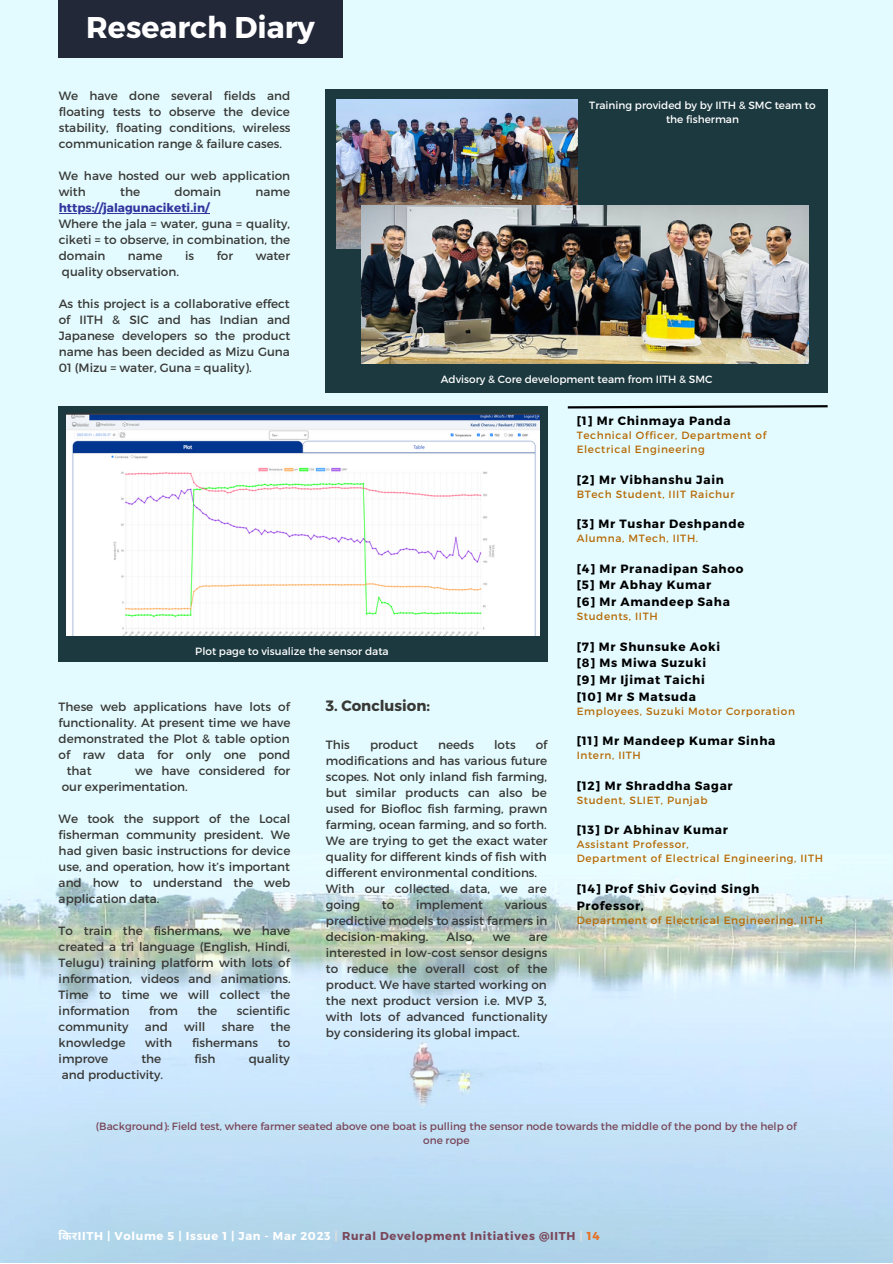
<style>
.page{position:relative;width:893px;height:1264px;background:#fff}
.page>*{position:absolute;margin:0;border:0;box-sizing:border-box;transform-origin:0 0}
.t1{font:700 30px "Montserrat";color:#fff}
.t2{font:700 15px "Montserrat";color:#383835}
.t3{font:12px/16px "Montserrat";color:#383835;text-align:justify}
.t4{font:700 12px/16.6px "Montserrat";letter-spacing:.06em;color:#000}
.t5{font:700 12px "Montserrat";color:#32359e}
.t6{font:700 11.4px "Montserrat";letter-spacing:.06em;color:#79475a}
.t7{font:10.5px/14px "Montserrat";letter-spacing:.06em;color:#b66a05}
.t8{font:10.5px/14px "Montserrat";color:#fff;text-align:center}
.t9{font:10.5px/14px "Montserrat";color:#79475a;text-align:center}
.s1{font-family:"Noto Sans Devanagari";color:#fff}
.s2{color:#fff}
.s3{color:#dfdedd}
.s4{color:#e86f21}
</style>
<div class="page">
<div style="left:0;top:0;width:892px;height:1262px;background:#e3fbff"></div>
<div style="left:59px;top:0;width:283px;height:58px;background:#232839"></div>
<img style="left:0;top:877px;width:892px;height:385px">
<div style="left:59px;top:406px;width:488px;height:255px;background:#1c393f"></div>
<img style="left:67px;top:413px;width:472px;height:222px">
<div style="left:326px;top:89px;width:501px;height:303px;background:#1c393f"></div>
<img style="left:336px;top:99px;width:241px;height:150px">
<hr style="left:59px;top:213px;width:150px;height:1px;background:#32359e">
<img style="left:361px;top:205px;width:447px;height:159px">
<svg style="left:567px;top:405px;width:261px;height:4px"></svg>
<h1 class="t1" style="left:86px;top:8px;width:230px">Research Diary</h1>
<p class="t3" style="left:59px;top:87px;width:233px">We have done several fields and floating tests to observe the device stability, floating conditions, wireless communication range &amp; failure cases.</p>
<p class="t3" style="left:59px;top:167px;width:233px">We have hosted our web application with</p>
<p class="t8" style="left:589px;top:98px;width:228px">Training provided by by IITH &amp; SMC team to the fisherman</p>
<p class="t3" style="left:120px;top:183px;width:21px">the</p>
<p class="t3" style="left:175px;top:183px;width:48px">domain</p>
<p class="t3" style="left:255px;top:183px;width:36px">name</p>
<p class="t5" style="left:59px;top:200px;width:152px">https://jalagunaciketi.in/</p>
<p class="t3" style="left:59px;top:215px;width:233px">Where the jala = water, guna = quality, ciketi = to observe, in combination, the domain</p>
<p class="t3" style="left:128px;top:247px;width:36px">name</p>
<p class="t3" style="left:185px;top:247px;width:11px">is</p>
<p class="t3" style="left:217px;top:247px;width:18px">for</p>
<p class="t3" style="left:256px;top:247px;width:36px">water</p>
<p class="t3" style="left:62px;top:263px;width:119px">quality observation.</p>
<p class="t3" style="left:59px;top:295px;width:233px">As this project is a collaborative effect of IITH &amp; SIC and has Indian and Japanese developers so the product name has been decided as Mizu Guna 01 (Mizu = water, Guna = quality).</p>
<p class="t8" style="left:441px;top:372px;width:273px">Advisory &amp; Core development team from IITH &amp; SMC</p>
<p class="t4" style="left:576px;top:412px;width:155px">[1] Mr Chinmaya Panda</p>
<p class="t7" style="left:576px;top:428px;width:191px">Technical Officer, Department of<br>Electrical Engineering</p>
<p class="t4" style="left:576px;top:470px;width:149px">[2] Mr Vibhanshu Jain</p>
<p class="t7" style="left:576px;top:486px;width:159px">BTech Student, IIIT Raichur</p>
<p class="t4" style="left:576px;top:515px;width:169px">[3] Mr Tushar Deshpande</p>
<p class="t7" style="left:576px;top:531px;width:123px">Alumna, MTech, IITH.</p>
<p class="t4" style="left:576px;top:559px;width:168px">[4] Mr Pranadipan Sahoo [5] Mr Abhay Kumar<br>[6] Mr Amandeep Saha</p>
<p class="t7" style="left:576px;top:609px;width:82px">Students, IITH</p>
<p class="t4" style="left:576px;top:637px;width:145px">[7] Mr Shunsuke Aoki [8] Ms Miwa Suzuki [9] Mr Ijimat Taichi [10] Mr S Matsuda</p>
<p class="t7" style="left:576px;top:703px;width:220px">Employees, Suzuki Motor Corporation</p>
<p class="t4" style="left:576px;top:732px;width:200px">[11] Mr Mandeep Kumar Sinha</p>
<p class="t7" style="left:576px;top:748px;width:66px">Intern, IITH</p>
<p class="t4" style="left:576px;top:776px;width:157px">[12] Mr Shraddha Sagar</p>
<p class="t7" style="left:576px;top:792px;width:132px">Student, SLIET, Punjab</p>
<p class="t4" style="left:576px;top:821px;width:153px">[13] Dr Abhinav Kumar</p>
<p class="t7" style="left:576px;top:837px;width:248px">Assistant Professor,<br>Department of Electrical Engineering, IITH</p>
<p class="t4" style="left:576px;top:879px;width:184px">[14] Prof Shiv Govind Singh<br>Professor,</p>
<p class="t7" style="left:576px;top:912px;width:248px">Department of Electrical Engineering, IITH</p>
<p class="t8" style="left:195px;top:643px;width:195px">Plot page to visualize the sensor data</p>
<p class="t2" style="left:326px;top:696px;width:106px">3. Conclusion:</p>
<p class="t3" style="left:326px;top:736px;width:26px">This</p>
<p class="t3" style="left:370px;top:736px;width:50px">product</p>
<p class="t3" style="left:438px;top:736px;width:37px">needs</p>
<p class="t3" style="left:494px;top:736px;width:23px">lots</p>
<p class="t3" style="left:59px;top:698px;width:233px">These web applications have lots of</p>
<p class="t3" style="left:59px;top:714px;width:233px">functionality. At present time we have</p>
<p class="t3" style="left:59px;top:730px;width:232px">demonstrated the Plot &amp; table option</p>
<p class="t3" style="left:59px;top:746px;width:233px">of raw data for only one pond</p>
<p class="t3" style="left:67px;top:762px;width:26px">that</p>
<p class="t3" style="left:326px;top:736px;width:223px;text-align:left;text-indent:210px">of modifications and has various future scopes. Not only inland fish farming, but similar products can also be used for Biofloc fish farming, prawn farming, ocean farming, and so forth.<br>We are trying to get the exact water quality for different kinds of fish with different environmental conditions.<br>With our collected data, we are going</p>
<p class="t3" style="left:62px;top:762px;width:230px;text-indent:73px">we have considered for our experimentation.</p>
<p class="t3" style="left:59px;top:810px;width:233px">We took the support of the Local fisherman community president. We had given basic instructions for device use, and operation, how it’s important and how to understand the web application data.</p>
<p class="t3" style="left:59px;top:922px;width:233px">To train the fishermans, we have created a tri language (English, Hindi, Telugu) training platform with lots of information, videos and animations.<br>Time to time we will collect the information</p>
<p class="t3" style="left:326px;top:896px;width:223px;text-indent:179px">various predictive models to assist farmers in decision-making.</p>
<p class="t3" style="left:382px;top:896px;width:14px">to</p>
<p class="t3" style="left:416px;top:896px;width:69px">implement</p>
<p class="t3" style="left:446px;top:928px;width:30px">Also,</p>
<p class="t3" style="left:493px;top:928px;width:19px">we</p>
<p class="t3" style="left:326px;top:928px;width:223px;text-indent:203px">are interested in low-cost sensor designs to reduce the overall cost of the product. We have started working on the next product version i.e. MVP 3, with lots of advanced functionality by considering its global impact.</p>
<p class="t3" style="left:149px;top:1002px;width:30px">from</p>
<p class="t3" style="left:197px;top:1002px;width:21px">the</p>
<p class="t3" style="left:237px;top:1002px;width:55px">scientific</p>
<p class="t3" style="left:59px;top:1018px;width:71px">community</p>
<p class="t3" style="left:145px;top:1018px;width:25px">and</p>
<p class="t3" style="left:184px;top:1018px;width:23px">will</p>
<p class="t3" style="left:222px;top:1018px;width:34px">share</p>
<p class="t3" style="left:270px;top:1018px;width:21px">the</p>
<p class="t3" style="left:59px;top:1034px;width:68px">knowledge</p>
<p class="t3" style="left:145px;top:1034px;width:29px">with</p>
<p class="t3" style="left:192px;top:1034px;width:68px">fishermans</p>
<p class="t3" style="left:278px;top:1034px;width:14px">to</p>
<p class="t3" style="left:59px;top:1050px;width:51px">improve</p>
<p class="t3" style="left:141px;top:1050px;width:21px">the</p>
<p class="t3" style="left:194px;top:1050px;width:23px">fish</p>
<p class="t3" style="left:249px;top:1050px;width:43px">quality</p>
<p class="t3" style="left:62px;top:1066px;width:103px">and productivity.</p>
<p class="t9" style="left:96px;top:1118px;width:702px">(Background): Field test, where farmer seated above one boat is pulling the sensor node towards the middle of the pond by the help of one rope</p>
<p class="t6" style="left:59px;top:1228px;width:542px"><span class="s1">कि र</span><span class="s2">IITH | Volume 5 | Issue 1 | Jan - Mar 2023</span> <span class="s3">|</span> Rural Development Initiatives @IITH <span class="s3">|</span> <span class="s4">14</span></p>
</div>
